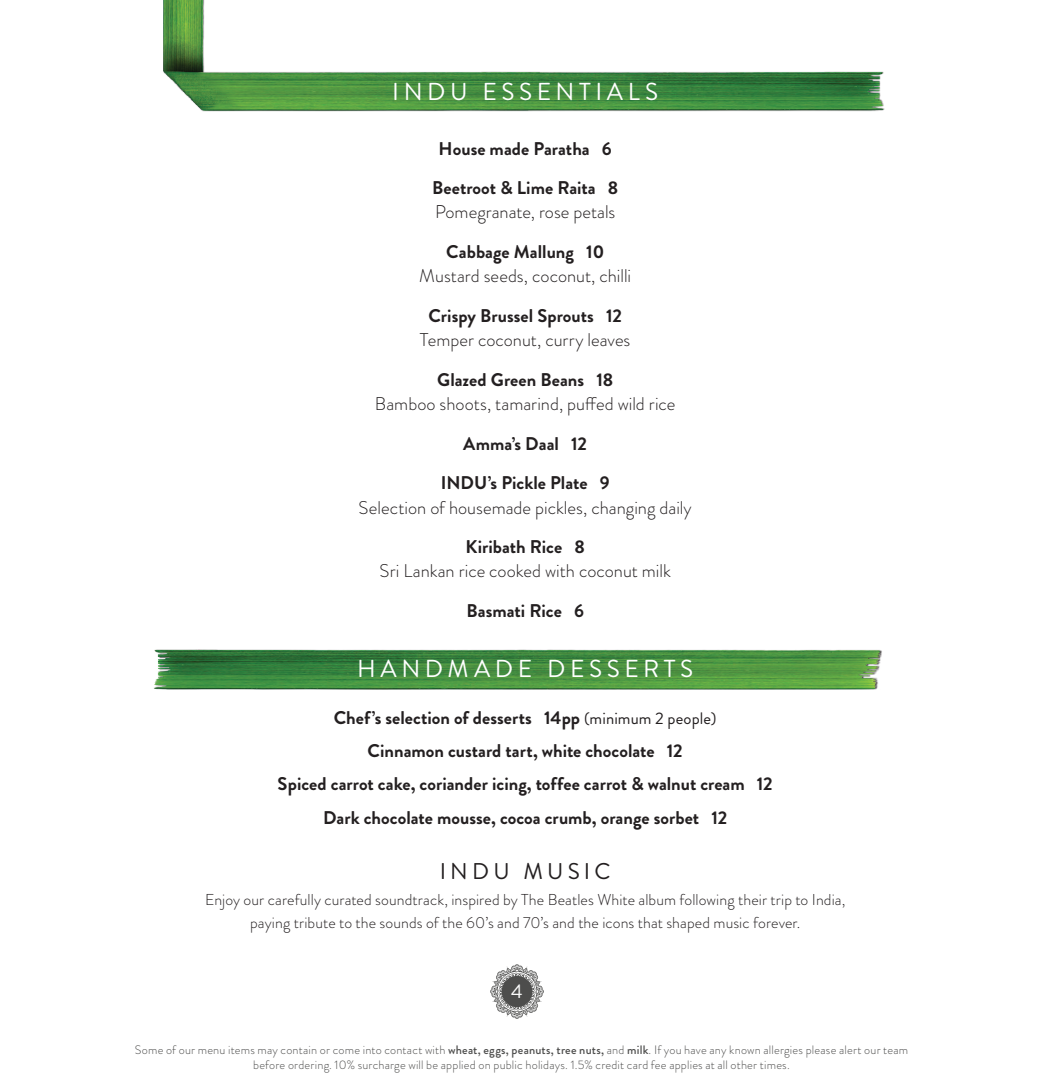
<style>
.page{position:relative;width:1042px;height:1092px;background:#fff}
.page>*{position:absolute;margin:0;border:0;box-sizing:border-box;transform-origin:0 0}
.DISH_DESCRIPTION{font:24.5px "Brandon Grotesque";letter-spacing:.185em;color:#fff}
.DISH_DESCRIPTION-2{font:22.75px "Brandon Grotesque";letter-spacing:.185em;color:#231f20}
.t1{font:19.6px "Brandon Grotesque";color:#fff}
.DISH_DESCRIPTION-3{font:300 18.38px/24.5px "Brandon Grotesque";color:#231f20;text-align:center}
.DISH_DESCRIPTION-4{font:700 18.38px "Brandon Grotesque";color:#231f20}
.DISH_NAME{font:700 18.38px "Brandon Grotesque";color:#231f20}
.DISH_DESCRIPTION-5{font:300 15.75px/22.8px "Brandon Grotesque";letter-spacing:.005em;color:#231f20;text-align:center}
.DISH_DESCRIPTION-6{font:300 12.25px/15.8px "Brandon Grotesque";letter-spacing:.015em;color:#4d4d4c;text-align:center}
.s1{font-weight:700}
.s2{font-weight:400;font-size:16.62px}
.s3{font-weight:500}
</style>
<div class="page">
<img style="left:490px;top:964px;width:54px;height:55px">
<img style="left:163px;top:0;width:722px;height:112px">
<img style="left:154px;top:649px;width:728px;height:41px">
<p class="DISH_DESCRIPTION" style="left:392px;top:75px;width:267px">INDU ESSENTIALS</p>
<p class="DISH_DESCRIPTION-4" style="left:438px;top:135px;width:175px">House made Paratha 6</p>
<p class="DISH_DESCRIPTION-3" style="left:432px;top:175px;width:188px;text-align:left"><span class="s1">Beetroot &amp; Lime Raita 8<br></span>Pomegranate, rose petals</p>
<p class="DISH_DESCRIPTION-3" style="left:419px;top:239px;width:213px"><span class="s1">Cabbage Mallung 10<br></span>Mustard seeds, coconut, chilli</p>
<p class="DISH_DESCRIPTION-3" style="left:420px;top:303px;width:212px"><span class="s1">Crispy Brussel Sprouts 12<br></span>Temper coconut, curry leaves</p>
<p class="DISH_DESCRIPTION-3" style="left:375px;top:367px;width:302px"><span class="s1">Glazed Green Beans 18<br></span>Bamboo shoots, tamarind, puffed wild rice</p>
<p class="DISH_DESCRIPTION-4" style="left:463px;top:430px;width:125px">Amma’s Daal 12</p>
<p class="DISH_DESCRIPTION-3" style="left:359px;top:470px;width:335px"><span class="s1">INDU’s Pickle Plate 9<br></span>Selection of housemade pickles, changing daily</p>
<p class="DISH_DESCRIPTION-3" style="left:379px;top:534px;width:293px"><span class="s1">Kiribath Rice 8<br></span>Sri Lankan rice cooked with coconut milk</p>
<p class="DISH_DESCRIPTION-4" style="left:466px;top:597px;width:119px">Basmati Rice 6</p>
<p class="DISH_DESCRIPTION" style="left:357px;top:651px;width:338px">HANDMADE DESSERTS</p>
<p class="DISH_NAME" style="left:334px;top:705px;width:384px">Chef’s selection of desserts 14pp <span class="s2">(minimum 2 people)</span></p>
<p class="DISH_DESCRIPTION-4" style="left:368px;top:737px;width:317px">Cinnamon custard tart, white chocolate 12</p>
<p class="DISH_NAME" style="left:278px;top:770px;width:497px">Spiced carrot cake, coriander icing, toffee carrot &amp; walnut cream 12</p>
<p class="DISH_DESCRIPTION-4" style="left:323px;top:804px;width:406px">Dark chocolate mousse, cocoa crumb, orange sorbet 12</p>
<p class="DISH_DESCRIPTION-2" style="left:440px;top:855px;width:172px">INDU MUSIC</p>
<p class="DISH_DESCRIPTION-5" style="left:205px;top:888px;width:642px">Enjoy our carefully curated soundtrack, inspired by The Beatles White album following their trip to India, paying tribute to the sounds of the 60’s and 70’s and the icons that shaped music forever.</p>
<p class="t1" style="left:511px;top:977px;width:13px">4</p>
<p class="DISH_DESCRIPTION-6" style="left:135px;top:1041px;width:775px">Some of our menu items may contain or come into contact with <span class="s3">wheat, eggs, peanuts, tree nuts,</span> and <span class="s3">milk</span>. If you have any known allergies please alert our team before ordering. 10% surcharge will be applied on public holidays. 1.5% credit card fee applies at all other times.</p>
</div>
